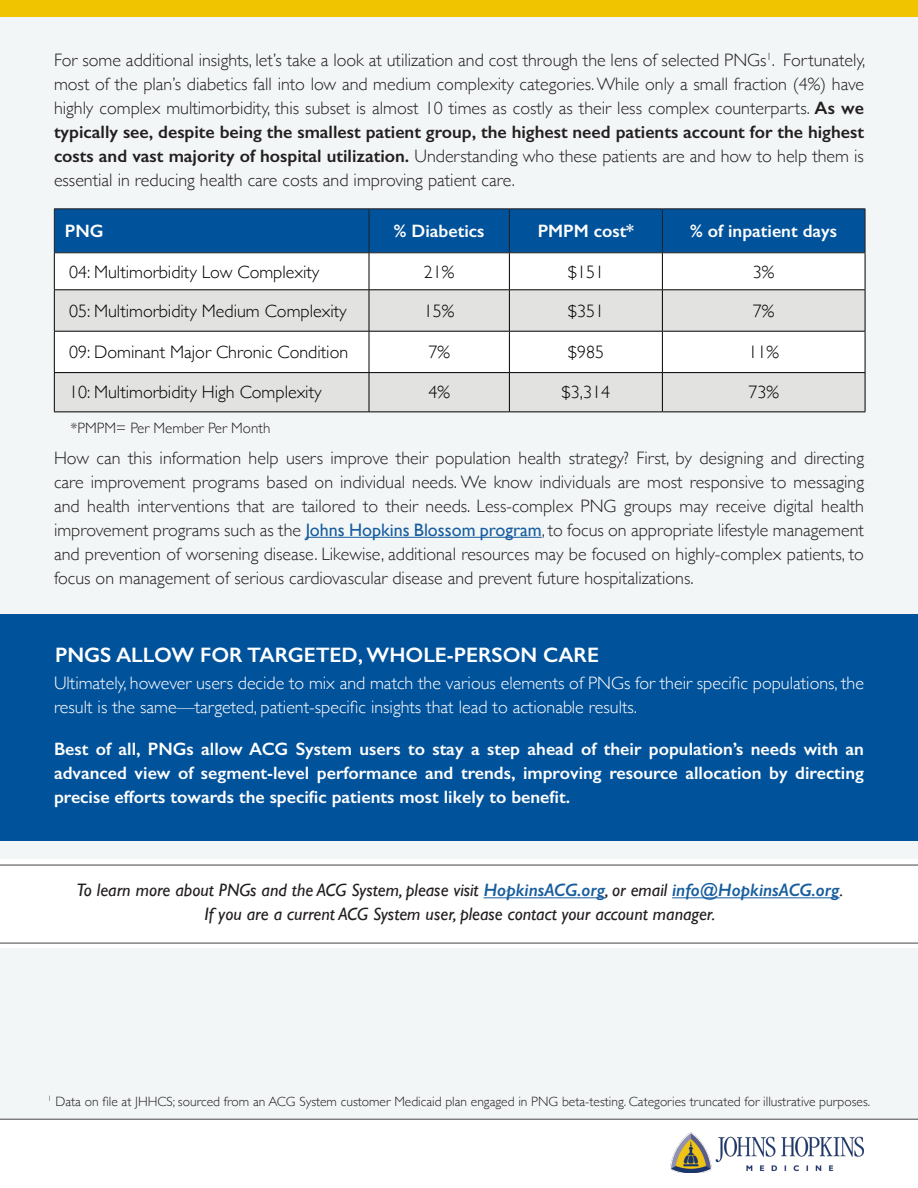
<style>
.page{position:relative;width:918px;height:1188px;background:#f3f6f7}
.page>*{position:absolute;margin:0;border:0;box-sizing:border-box;transform-origin:0 0}
.t1{font:600 21px "Gill Sans";color:#fff}
.t2{font:300 18px/24px "Gill Sans";color:#231f20;text-align:justify}
.t3{font:600 18px/24px "Gill Sans";color:#fff;text-align:justify}
.t4{font:300 18px/24px "Gill Sans";color:#fff}
.t5{font:italic 18px/24px "Gill Sans";color:#231f20;text-align:center}
.Left_aligned{font:300 18px "Gill Sans";color:#000}
.Paragraph_Style_1{font:300 18px "Gill Sans";color:#000}
.t6{font:300 15px "Gill Sans";color:#231f20}
.t7{font:300 13.5px "Gill Sans";color:#231f20}
.s1{font-weight:600}
.s2{font-weight:400;color:#175d9e}
.s3{font-weight:600;color:#175d9e}
</style>
<div class="page">
<div style="left:0;top:1119px;width:918px;height:69px;background:#fff"></div>
<div style="left:0;top:0;width:918px;height:16px;background:#f1c400"></div>
<img style="left:671px;top:1133px;width:192px;height:40px">
<hr style="left:0;top:1119px;width:918px;height:1px;background:#454545">
<div style="left:0;top:614px;width:918px;height:227px;background:#00529b"></div>
<div style="left:0;top:860px;width:918px;height:88px;background:#fff"></div>
<hr style="left:0;top:865px;width:918px;height:1px;background:#454545">
<hr style="left:0;top:943px;width:918px;height:1px;background:#454545">
<hr style="left:306px;top:537px;width:236px;height:1px;background:#175d9e">
<div style="left:55px;top:210px;width:810px;height:42px;background:#00529b"></div>
<div style="left:55px;top:253px;width:810px;height:36px;background:#fff"></div>
<svg style="left:55px;top:290px;width:810px;height:122px;fill:#e2e2e1"></svg>
<hr style="left:54px;top:209px;width:1px;height:43px;background:#231f20">
<hr style="left:369px;top:209px;width:1px;height:43px;background:#231f20">
<hr style="left:54px;top:209px;width:315px;height:1px;background:#231f20">
<hr style="left:54px;top:252px;width:315px;height:1px;background:#231f20">
<hr style="left:509px;top:209px;width:1px;height:43px;background:#231f20">
<hr style="left:369px;top:209px;width:140px;height:1px;background:#231f20">
<hr style="left:369px;top:252px;width:140px;height:1px;background:#231f20">
<hr style="left:662px;top:209px;width:1px;height:43px;background:#231f20">
<hr style="left:509px;top:209px;width:153px;height:1px;background:#231f20">
<hr style="left:509px;top:252px;width:153px;height:1px;background:#231f20">
<hr style="left:865px;top:209px;width:1px;height:43px;background:#231f20">
<hr style="left:662px;top:209px;width:203px;height:1px;background:#231f20">
<hr style="left:662px;top:252px;width:203px;height:1px;background:#231f20">
<hr style="left:54px;top:253px;width:1px;height:36px;background:#000">
<hr style="left:369px;top:253px;width:1px;height:36px;background:#000">
<hr style="left:54px;top:289px;width:315px;height:1px;background:#000">
<hr style="left:509px;top:253px;width:1px;height:36px;background:#000">
<hr style="left:369px;top:289px;width:140px;height:1px;background:#000">
<hr style="left:662px;top:253px;width:1px;height:36px;background:#000">
<hr style="left:509px;top:289px;width:153px;height:1px;background:#000">
<hr style="left:865px;top:253px;width:1px;height:36px;background:#000">
<hr style="left:662px;top:289px;width:203px;height:1px;background:#000">
<hr style="left:54px;top:290px;width:1px;height:41px;background:#000">
<hr style="left:369px;top:290px;width:1px;height:41px;background:#000">
<hr style="left:54px;top:331px;width:315px;height:1px;background:#000">
<hr style="left:509px;top:290px;width:1px;height:41px;background:#000">
<hr style="left:369px;top:331px;width:140px;height:1px;background:#000">
<hr style="left:662px;top:290px;width:1px;height:41px;background:#000">
<hr style="left:509px;top:331px;width:153px;height:1px;background:#000">
<hr style="left:865px;top:290px;width:1px;height:41px;background:#000">
<hr style="left:662px;top:331px;width:203px;height:1px;background:#000">
<hr style="left:54px;top:332px;width:1px;height:40px;background:#000">
<hr style="left:369px;top:332px;width:1px;height:40px;background:#000">
<hr style="left:54px;top:372px;width:315px;height:1px;background:#000">
<hr style="left:509px;top:332px;width:1px;height:40px;background:#000">
<hr style="left:369px;top:372px;width:140px;height:1px;background:#000">
<hr style="left:662px;top:332px;width:1px;height:40px;background:#000">
<hr style="left:509px;top:372px;width:153px;height:1px;background:#000">
<hr style="left:865px;top:332px;width:1px;height:40px;background:#000">
<hr style="left:662px;top:372px;width:203px;height:1px;background:#000">
<hr style="left:54px;top:373px;width:1px;height:39px;background:#000">
<hr style="left:369px;top:373px;width:1px;height:39px;background:#000">
<hr style="left:54px;top:412px;width:315px;height:1px;background:#000">
<hr style="left:509px;top:373px;width:1px;height:39px;background:#000">
<hr style="left:369px;top:412px;width:140px;height:1px;background:#000">
<hr style="left:662px;top:373px;width:1px;height:39px;background:#000">
<hr style="left:509px;top:412px;width:153px;height:1px;background:#000">
<hr style="left:865px;top:373px;width:1px;height:39px;background:#000">
<hr style="left:662px;top:412px;width:203px;height:1px;background:#000">
<hr style="left:484px;top:897px;width:121px;height:1px;background:#175d9e">
<hr style="left:672px;top:897px;width:168px;height:1px;background:#175d9e">
<p class="t2" style="left:54px;top:48px;width:813px">For some additional insights, let’s take a look at utilization and cost through the lens of selected PNGs<sup>1</sup>. Fortunately, most of the plan’s diabetics fall into low and medium complexity categories. While only a small fraction (4%) have highly complex multimorbidity, this subset is almost 10 times as costly as their less complex counterparts. <span class="s1">As we typically see, despite being the smallest patient group, the highest need patients account for the highest costs and vast majority of hospital utilization.</span> Understanding who these patients are and how to help them is essential in reducing health care costs and improving patient care.</p>
<p class="t3" style="left:65px;top:219px;width:40px">PNG</p>
<p class="t3" style="left:394px;top:219px;width:92px">% Diabetics</p>
<p class="t3" style="left:538px;top:219px;width:98px">PMPM cost*</p>
<p class="t3" style="left:690px;top:219px;width:148px">% of inpatient days</p>
<p class="Left_aligned" style="left:69px;top:257px;width:252px">04: Multimorbidity Low Complexity</p>
<p class="Paragraph_Style_1" style="left:424px;top:257px;width:32px">21%</p>
<p class="Paragraph_Style_1" style="left:568px;top:257px;width:38px">$151</p>
<p class="Paragraph_Style_1" style="left:753px;top:257px;width:23px">3%</p>
<p class="Left_aligned" style="left:69px;top:297px;width:279px">05: Multimorbidity Medium Complexity</p>
<p class="Paragraph_Style_1" style="left:424px;top:297px;width:32px">15%</p>
<p class="Paragraph_Style_1" style="left:568px;top:297px;width:38px">$351</p>
<p class="Paragraph_Style_1" style="left:753px;top:297px;width:23px">7%</p>
<p class="Left_aligned" style="left:69px;top:338px;width:280px">09: Dominant Major Chronic Condition</p>
<p class="Paragraph_Style_1" style="left:428px;top:338px;width:23px">7%</p>
<p class="Paragraph_Style_1" style="left:568px;top:338px;width:38px">$985</p>
<p class="Paragraph_Style_1" style="left:748px;top:338px;width:32px">11%</p>
<p class="Left_aligned" style="left:69px;top:378px;width:254px">10: Multimorbidity High Complexity</p>
<p class="Paragraph_Style_1" style="left:428px;top:378px;width:23px">4%</p>
<p class="Paragraph_Style_1" style="left:562px;top:378px;width:50px">$3,314</p>
<p class="Paragraph_Style_1" style="left:748px;top:378px;width:32px">73%</p>
<p class="t6" style="left:70px;top:417px;width:201px">*PMPM= Per Member Per Month</p>
<p class="t2" style="left:54px;top:445px;width:812px">How can this information help users improve their population health strategy? First, by designing and directing care improvement programs based on individual needs. We know individuals are most responsive to messaging and health interventions that are tailored to their needs. Less-complex PNG groups may receive digital health improvement programs such as the <span class="s2">Johns Hopkins Blossom program</span>, to focus on appropriate lifestyle management and prevention of worsening disease. Likewise, additional resources may be focused on highly-complex patients, to focus on management of serious cardiovascular disease and prevent future hospitalizations.</p>
<p class="t1" style="left:55px;top:642px;width:545px">PNGS ALLOW FOR TARGETED, WHOLE-PERSON CARE</p>
<p class="t4" style="left:54px;top:671px;width:811px">Ultimately, however users decide to mix and match the various elements of PNGs for their specific populations, the result is the same—targeted, patient-specific insights that lead to actionable results.</p>
<p class="t3" style="left:54px;top:737px;width:812px">Best of all, PNGs allow ACG System users to stay a step ahead of their population’s needs with an advanced view of segment-level performance and trends, improving resource allocation by directing precise efforts towards the specific patients most likely to benefit.</p>
<p class="t5" style="left:77px;top:878px;width:768px">To learn more about PNGs and the ACG System, please visit <span class="s3">HopkinsACG.org</span>, or email <span class="s3">info@HopkinsACG.org</span>.<br>If you are a current ACG System user, please contact your account manager.</p>
<p class="t7" style="left:48px;top:1091px;width:824px"><sup>1</sup> Data on file at JHHCS; sourced from an ACG System customer Medicaid plan engaged in PNG beta-testing. Categories truncated for illustrative purposes.</p>
</div>
